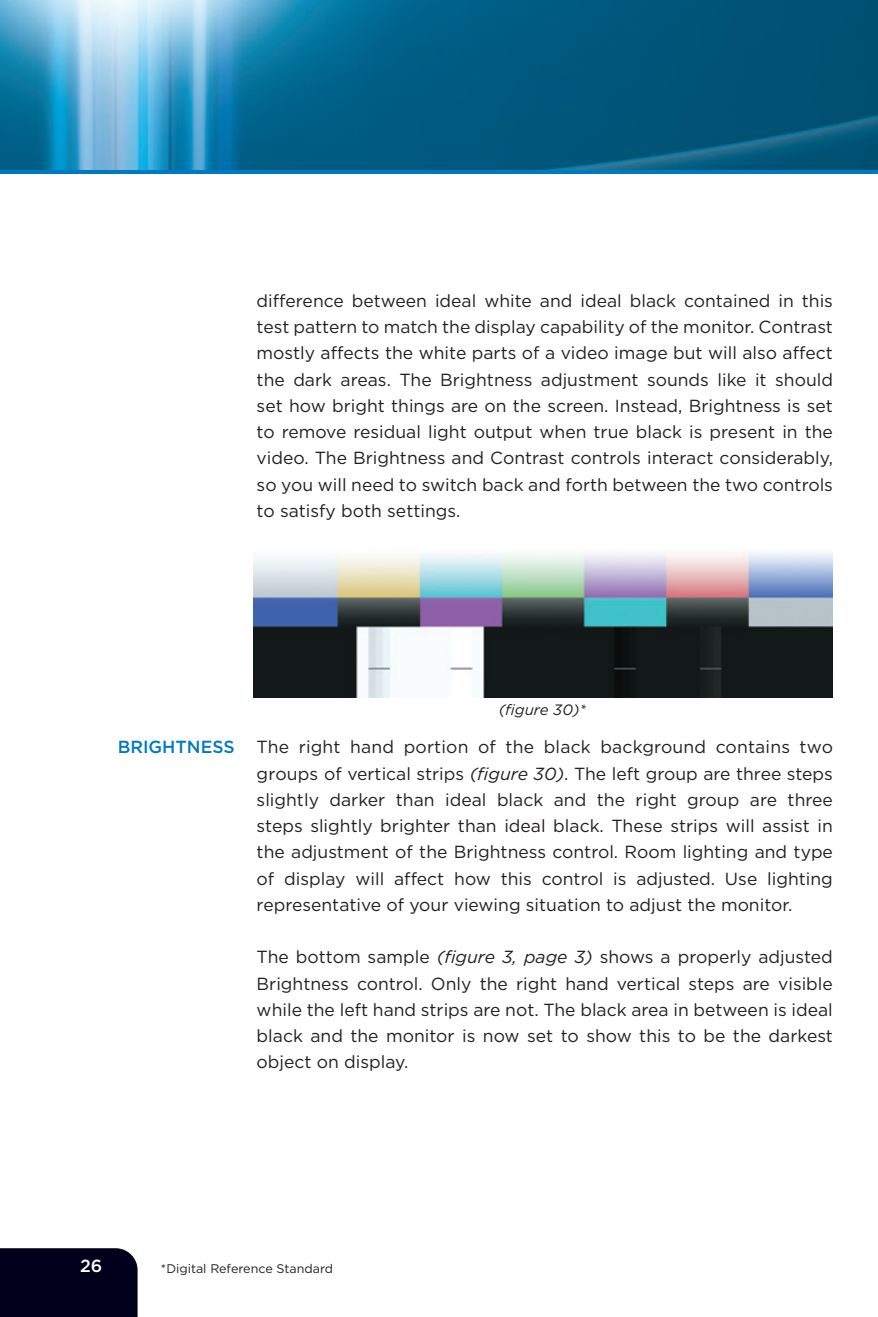
<style>
.page{position:relative;width:878px;height:1317px;background:#fff}
.page>*{position:absolute;margin:0;border:0;box-sizing:border-box;transform-origin:0 0}
.t1{font:17.5px/26.2px "Gotham";color:#231f20;text-align:justify}
.t2{font:500 17.5px "Gotham";color:#0079c2}
.t3{font:500 17.5px "Gotham";color:#fff}
.t4{font:italic 15px "Gotham";color:#231f20}
.t5{font:12.5px "Gotham";color:#231f20}
.s1{font-style:italic}
</style>
<div class="page">
<img style="left:0;top:0;width:878px;height:170px">
<hr style="left:0;top:170px;width:878px;height:3px;background:#0079c2">
<div style="left:0;top:1248px;width:138px;height:68px;background:#00001c"></div>
<img style="left:254px;top:552px;width:578px;height:145px">
<p class="t1" style="left:257px;top:287px;width:578px">difference between ideal white and ideal black contained in this test pattern to match the display capability of the monitor. Contrast mostly affects the white parts of a video image but will also affect the dark areas. The Brightness adjustment sounds like it should set how bright things are on the screen. Instead, Brightness is set to remove residual light output when true black is present in the video. The Brightness and Contrast controls interact considerably, so you will need to switch back and forth between the two controls to satisfy both settings.</p>
<p class="t2" style="left:118px;top:737px;width:13px">BRIGHTNESS</p>
<p class="t4" style="left:498px;top:701px;width:89px">(figure 30)*</p>
<p class="t1" style="left:257px;top:733px;width:578px">The right hand portion of the black background contains two groups of vertical strips <span class="s1">(figure 30)</span>. The left group are three steps slightly darker than ideal black and the right group are three steps slightly brighter than ideal black. These strips will assist in the adjustment of the Brightness control. Room lighting and type of display will affect how this control is adjusted. Use lighting representative of your viewing situation to adjust the monitor.</p>
<p class="t1" style="left:257px;top:943px;width:578px">The bottom sample <span class="s1">(figure 3, page 3)</span> shows a properly adjusted Brightness control. Only the right hand vertical steps are visible while the left hand strips are not. The black area in between is ideal black and the monitor is now set to show this to be the darkest object on display.</p>
<p class="t3" style="left:80px;top:1255px;width:24px">26</p>
<p class="t5" style="left:161px;top:1261px;width:174px">*Digital Reference Standard</p>
</div>
